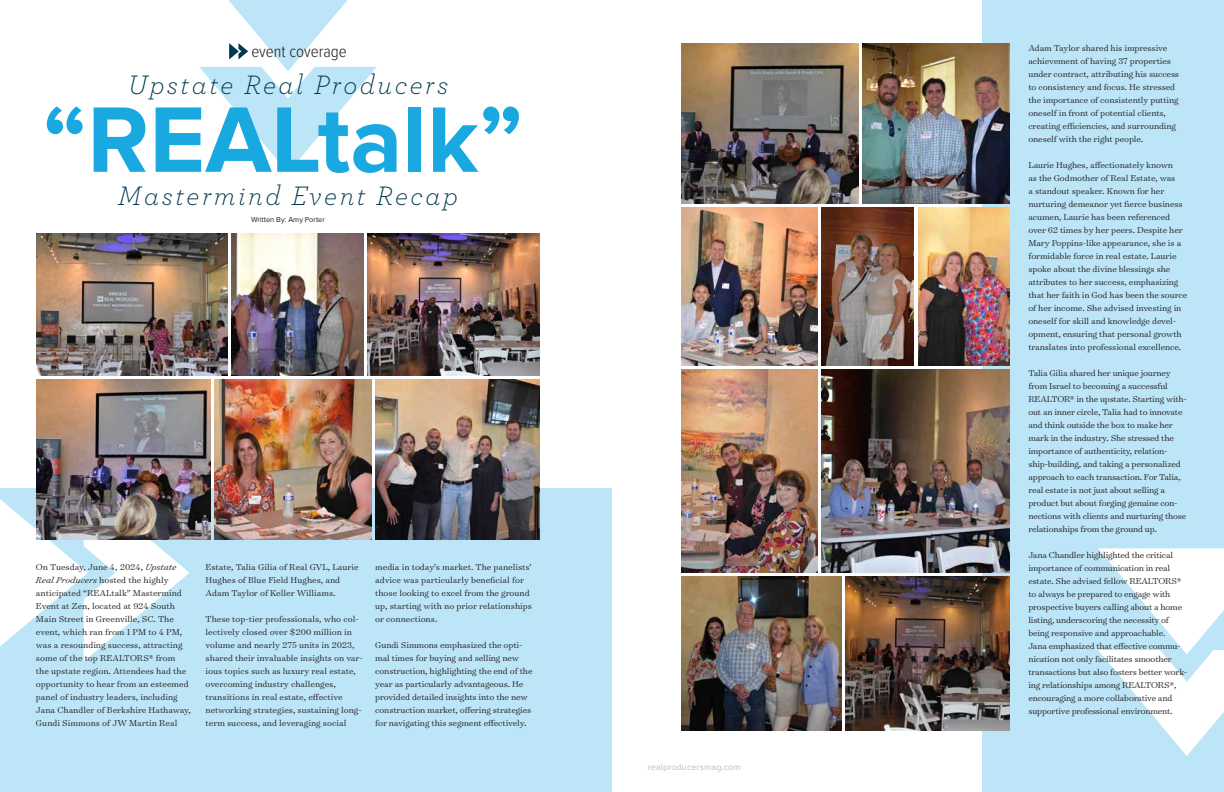
<style>
.page{position:relative;width:1224px;height:792px;background:#fff}
.page>*{position:absolute;margin:0;border:0;box-sizing:border-box;transform-origin:0 0}
.t1{font:700 96.5px "Proxima Nova";color:#19a8e0}
.t2{font:italic 300 28px "Archer Pro";letter-spacing:.09em;color:#00394f}
.t3{font:300 17px "Proxima Nova Cond";color:#231f20}
.t4{font:300 9.8px/13px "Surveyor Text";letter-spacing:-.01em;color:#231f20}
.t5{font:9px "Proxima Nova";letter-spacing:.01em;color:#bcbec0}
.t6{font:7.5px "Proxima Nova";color:#231f20}
.s1{font-style:italic}
</style>
<div class="page">
<div style="left:982px;top:0;width:242px;height:792px;background:#bce6f8"></div>
<div style="left:0;top:489px;width:612px;height:303px;background:#bce6f8"></div>
<img style="left:682px;top:577px;width:160px;height:154px">
<img style="left:822px;top:369px;width:187px;height:204px">
<img style="left:822px;top:207px;width:92px;height:158px">
<img style="left:682px;top:207px;width:136px;height:158px">
<img style="left:918px;top:207px;width:91px;height:158px">
<img style="left:682px;top:369px;width:136px;height:204px">
<img style="left:863px;top:43px;width:146px;height:160px">
<svg style="left:0;top:488px;width:190px;height:173px"></svg>
<svg style="left:1098px;top:548px;width:126px;height:208px"></svg>
<img style="left:846px;top:577px;width:163px;height:154px">
<img style="left:682px;top:43px;width:177px;height:160px">
<img style="left:375px;top:379px;width:165px;height:160px">
<img style="left:36px;top:233px;width:192px;height:142px">
<img style="left:36px;top:379px;width:175px;height:160px">
<img style="left:367px;top:233px;width:173px;height:142px">
<img style="left:232px;top:233px;width:131px;height:142px">
<img style="left:215px;top:379px;width:156px;height:160px">
<svg style="left:199px;top:0;width:178px;height:173px"></svg>
<h3 class="t3" style="left:251px;top:43px;width:97px">event coverage</h3>
<h2 class="t2" style="left:128px;top:66px;width:322px">Upstate Real Producers</h2>
<h1 class="t1" style="left:43px;top:96px;width:481px">“REALtalk”</h1>
<h2 class="t2" style="left:118px;top:176px;width:342px">Mastermind Event Recap</h2>
<p class="t6" style="left:251px;top:215px;width:75px">Written By: Amy Porter</p>
<p class="t4" style="left:36px;top:560px;width:156px">On Tuesday, June 4, 2024, <span class="s1">Upstate Real Producers</span> hosted the highly anticipated “REALtalk” Mastermind Event at Zen, located at 924 South Main Street in Greenville, SC. The event, which ran from 1 PM to 4 PM, was a resounding success, attracting some of the top REALTORS® from<br>the upstate region. Attendees had the opportunity to hear from an esteemed panel of industry leaders, including Jana Chandler of Berkshire Hathaway, Gundi Simmons of JW Martin Real</p>
<p class="t4" style="left:206px;top:560px;width:154px">Estate, Talia Gilia of Real GVL, Laurie<br>Hughes of Blue Field Hughes, and<br>Adam Taylor of Keller Williams.</p>
<p class="t4" style="left:206px;top:612px;width:159px">These top-tier professionals, who col&shy;lectively closed over $200 million in volume and nearly 275 units in 2023, shared their invaluable insights on var&shy;ious topics such as luxury real estate, overcoming industry challenges, transitions in real estate, effective networking strategies, sustaining long&shy;term success, and leveraging social</p>
<p class="t4" style="left:375px;top:560px;width:158px">media in today’s market. The panelists’ advice was particularly beneficial for those looking to excel from the ground up, starting with no prior relationships or connections.</p>
<p class="t4" style="left:375px;top:638px;width:159px">Gundi Simmons emphasized the opti&shy;mal times for buying and selling new construction, highlighting the end of the year as particularly advantageous. He provided detailed insights into the new construction market, offering strategies for navigating this segment effectively.</p>
<p class="t5" style="left:648px;top:762px;width:94px">realproducersmag.com</p>
<p class="t4" style="left:1028px;top:41px;width:152px">Adam Taylor shared his impressive achievement of having 37 properties under contract, attributing his success to consistency and focus. He stressed the importance of consistently putting oneself in front of potential clients, creating efficiencies, and surrounding oneself with the right people.</p>
<p class="t4" style="left:1028px;top:158px;width:160px">Laurie Hughes, affectionately known<br>as the Godmother of Real Estate, was<br>a standout speaker. Known for her nurturing demeanor yet fierce business acumen, Laurie has been referenced over 62 times by her peers. Despite her Mary Poppins-like appearance, she is a formidable force in real estate. Laurie spoke about the divine blessings she attributes to her success, emphasizing that her faith in God has been the source of her income. She advised investing in oneself for skill and knowledge devel&shy;opment, ensuring that personal growth translates into professional excellence.</p>
<p class="t4" style="left:1028px;top:366px;width:160px">Talia Gilia shared her unique journey from Israel to becoming a successful REALTOR® in the upstate. Starting with&shy;out an inner circle, Talia had to innovate and think outside the box to make her mark in the industry. She stressed the importance of authenticity, relation&shy;ship-building, and taking a personalized approach to each transaction. For Talia, real estate is not just about selling a product but about forging genuine con&shy;nections with clients and nurturing those relationships from the ground up.</p>
<p class="t4" style="left:1028px;top:548px;width:160px">Jana Chandler highlighted the critical importance of communication in real estate. She advised fellow REALTORS® to always be prepared to engage with prospective buyers calling about a home listing, underscoring the necessity of being responsive and approachable.<br>Jana emphasized that effective commu&shy;nication not only facilitates smoother transactions but also fosters better work&shy;ing relationships among REALTORS®, encouraging a more collaborative and supportive professional environment.</p>
</div>
